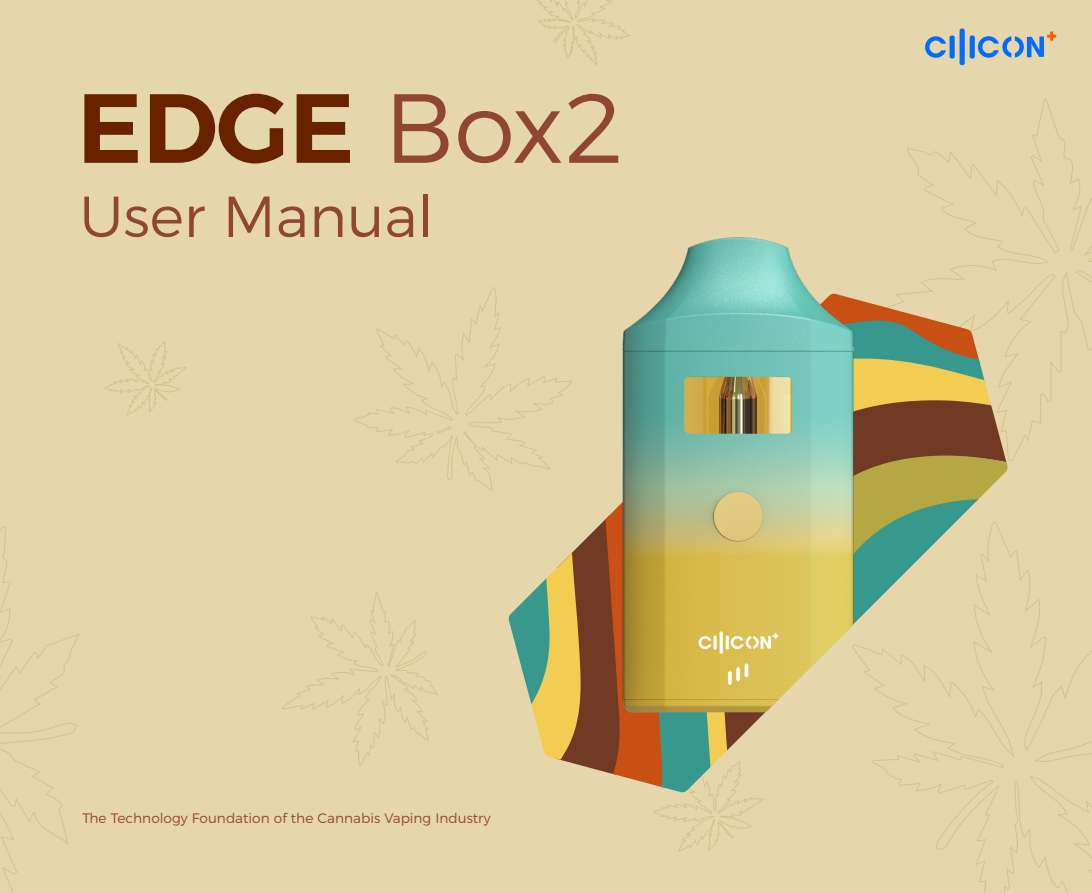
<style>
.page{position:relative;width:1092px;height:893px;background:#fff}
.page>*{position:absolute;margin:0;border:0;box-sizing:border-box;transform-origin:0 0}
.t1{font:600 98px "Montserrat";color:#682200}
.t2{font:300 57.75px "Montserrat";color:#914631}
.t3{font:300 13.65px "Montserrat";color:#914631}
.s1{font-weight:300;color:#914631}
</style>
<div class="page">
<div style="left:0;top:0;width:1091px;height:893px;background:#e5d6ab"></div>
<svg style="left:0;top:526px;width:79px;height:367px"></svg>
<svg style="left:936px;top:548px;width:155px;height:345px"></svg>
<svg style="left:537px;top:0;width:93px;height:65px"></svg>
<svg style="left:354px;top:287px;width:154px;height:204px"></svg>
<svg style="left:282px;top:592px;width:156px;height:174px"></svg>
<svg style="left:900px;top:98px;width:191px;height:363px"></svg>
<svg style="left:104px;top:341px;width:82px;height:75px"></svg>
<svg style="left:654px;top:793px;width:110px;height:59px"></svg>
<svg style="left:976px;top:294px;width:28px;height:499px"></svg>
<svg style="left:508px;top:294px;width:468px;height:499px"></svg>
<img style="left:618px;top:237px;width:243px;height:485px">
<div style="left:949px;top:36px;width:5px;height:23px;background:#006bff;border-radius:2px"></div>
<div style="left:969px;top:36px;width:5px;height:23px;background:#006bff;border-radius:2px"></div>
<div style="left:959px;top:29px;width:5px;height:36px;background:#006bff;border-radius:2px"></div>
<svg style="left:925px;top:36px;width:21px;height:22px"></svg>
<svg style="left:977px;top:32px;width:79px;height:26px"></svg>
<h1 class="t1" style="left:77px;top:48px;width:549px">EDGE <span class="s1">Box2</span></h1>
<h2 class="t2" style="left:79px;top:171px;width:356px">User Manual</h2>
<p class="t3" style="left:83px;top:807px;width:409px">The Technology Foundation of the Cannabis Vaping Industry</p>
</div>
